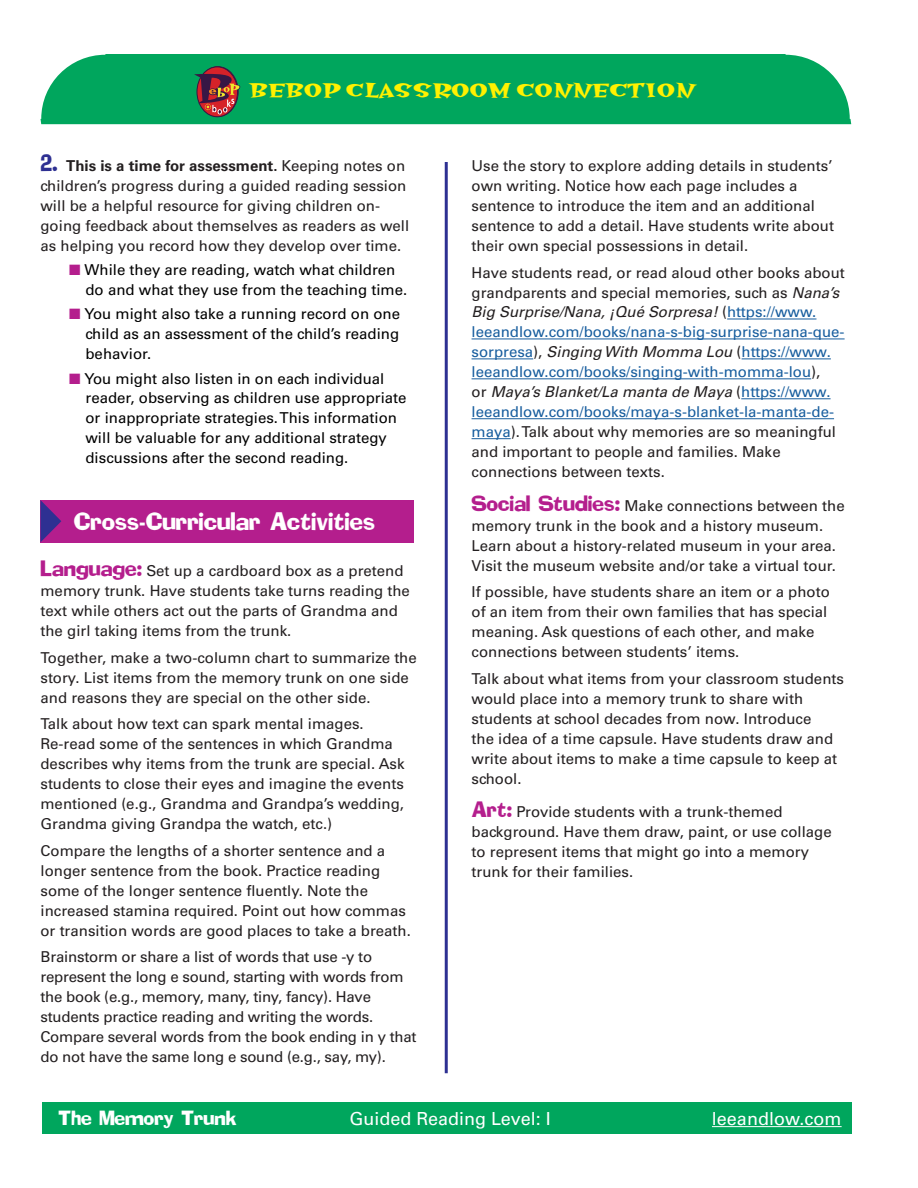
<style>
.page{position:relative;width:918px;height:1188px;background:#fff}
.page>*{position:absolute;margin:0;border:0;box-sizing:border-box;transform-origin:0 0}
.t1{font:22.5px "Hotsy Totsy Bold Mv B";color:#fff101}
.t2{font:22.2px "Addled";color:#fff}
.t3{font:18px "Univers";color:#fff}
.t4{font:18px "Addled";color:#fff}
.cross_curricular_par{font:15px/20px "Univers";color:#231f20}
.t5{font:15px/20px "Univers";color:#000}
.s1{font-family:"Addled";font-size:21px;color:#2e3092}
.s2{font-weight:700}
.s3{color:#b41e8d}
.s4{font-family:"Addled";font-size:19.5px;color:#b41e8d}
.s5{font-style:italic}
.s6{color:#175d9e}
</style>
<div class="page">
<div style="left:40px;top:54px;width:811px;height:70px;background:#00a65d"></div>
<hr style="left:445px;top:162px;width:3px;height:911px;background:#2e3092">
<div style="left:42px;top:1102px;width:810px;height:31px;background:#00a65d"></div>
<hr style="left:712px;top:1126px;width:130px;height:1px;background:#fff">
<svg style="left:197px;top:67px;width:41px;height:50px"></svg>
<div style="left:196px;top:66px;width:42px;height:51px;border:1px solid #371745;border-radius:50%"></div>
<svg style="left:194px;top:74px;width:46px;height:40px;background:#784b43"></svg>
<div style="left:41px;top:500px;width:373px;height:43px;background:#b41e8d"></div>
<svg style="left:40px;top:500px;width:21px;height:42px"></svg>
<hr style="left:727px;top:319px;width:89px;height:1px;background:#175d9e">
<hr style="left:472px;top:339px;width:373px;height:1px;background:#175d9e">
<hr style="left:472px;top:359px;width:61px;height:1px;background:#175d9e">
<hr style="left:742px;top:359px;width:89px;height:1px;background:#175d9e">
<hr style="left:472px;top:378px;width:339px;height:1px;background:#175d9e">
<hr style="left:741px;top:398px;width:90px;height:1px;background:#175d9e">
<hr style="left:472px;top:418px;width:362px;height:1px;background:#175d9e">
<hr style="left:472px;top:438px;width:39px;height:1px;background:#175d9e">
<h1 class="t1" style="left:249px;top:79px;width:447px">BEBOP CLASSROOM CONNECTION</h1>
<p class="cross_curricular_par" style="left:40px;top:156px;width:370px"><span class="s1">2.</span> <span class="s2">This is a time for assessment.</span> Keeping notes on children’s progress during a guided reading session will be a helpful resource for giving children on&shy;going feedback about themselves as readers as well as helping you record how they develop over time.</p>
<p class="t5" style="left:86px;top:260px;width:323px;text-indent:-16px"><span class="s3">■</span> While they are reading, watch what children do and what they use from the teaching time.</p>
<p class="t5" style="left:86px;top:304px;width:316px;text-align:justify;text-indent:-16px"><span class="s3">■</span> You might also take a running record on one child as an assessment of the child’s reading behavior.</p>
<p class="t5" style="left:86px;top:368px;width:323px;text-indent:-16px"><span class="s3">■</span> You might also listen in on each individual reader, observing as children use appropriate or inappropriate strategies. This information will be valuable for any additional strategy discussions after the second reading.</p>
<p class="t2" style="left:74px;top:513px;width:303px">Cross-Curricular Activities</p>
<p class="cross_curricular_par" style="left:40px;top:561px;width:371px"><span class="s4">Language:</span> Set up a cardboard box as a pretend memory trunk. Have students take turns reading the text while others act out the parts of Grandma and the girl taking items from the trunk.</p>
<p class="cross_curricular_par" style="left:40px;top:648px;width:378px">Together, make a two-column chart to summarize the story. List items from the memory trunk on one side and reasons they are special on the other side.</p>
<p class="cross_curricular_par" style="left:40px;top:714px;width:366px">Talk about how text can spark mental images.<br>Re-read some of the sentences in which Grandma describes why items from the trunk are special. Ask students to close their eyes and imagine the events mentioned (e.g., Grandma and Grandpa’s wedding, Grandma giving Grandpa the watch, etc.)</p>
<p class="cross_curricular_par" style="left:40px;top:841px;width:372px">Compare the lengths of a shorter sentence and a longer sentence from the book. Practice reading some of the longer sentence fluently. Note the increased stamina required. Point out how commas or transition words are good places to take a breath.</p>
<p class="cross_curricular_par" style="left:40px;top:947px;width:378px">Brainstorm or share a list of words that use -y to represent the long e sound, starting with words from the book (e.g., memory, many, tiny, fancy). Have students practice reading and writing the words.<br>Compare several words from the book ending in y that do not have the same long e sound (e.g., say, my).</p>
<p class="cross_curricular_par" style="left:472px;top:156px;width:364px">Use the story to explore adding details in students’ own writing. Notice how each page includes a sentence to introduce the item and an additional sentence to add a detail. Have students write about their own special possessions in detail.</p>
<p class="cross_curricular_par" style="left:472px;top:262px;width:375px">Have students read, or read aloud other books about grandparents and special memories, such as <span class="s5">Nana’s Big Surprise/Nana, ¡Qué Sorpresa!</span> (<span class="s6">https://www. leeandlow.com/books/nana-s-big-surprise-nana-que&shy;sorpresa</span>), <span class="s5">Singing With Momma Lou</span> (<span class="s6">https://www. leeandlow.com/books/singing-with-momma-lou</span>),<br>or <span class="s5">Maya’s Blanket/La manta de Maya</span> (<span class="s6">https://www. leeandlow.com/books/maya-s-blanket-la-manta-de&shy;maya</span>). Talk about why memories are so meaningful and important to people and families. Make connections between texts.</p>
<p class="cross_curricular_par" style="left:472px;top:496px;width:375px"><span class="s4">Social Studies:</span> Make connections between the memory trunk in the book and a history museum.<br>Learn about a history-related museum in your area.<br>Visit the museum website and/or take a virtual tour.</p>
<p class="cross_curricular_par" style="left:472px;top:582px;width:360px">If possible, have students share an item or a photo of an item from their own families that has special meaning. Ask questions of each other, and make connections between students’ items.</p>
<p class="cross_curricular_par" style="left:472px;top:669px;width:374px">Talk about what items from your classroom students would place into a memory trunk to share with students at school decades from now. Introduce<br>the idea of a time capsule. Have students draw and write about items to make a time capsule to keep at school.</p>
<p class="cross_curricular_par" style="left:472px;top:802px;width:362px"><span class="s4">Art:</span> Provide students with a trunk-themed background. Have them draw, paint, or use collage to represent items that might go into a memory trunk for their families.</p>
<p class="t4" style="left:59px;top:1110px;width:180px">The Memory Trunk</p>
<p class="t3" style="left:349px;top:1108px;width:203px">Guided Reading Level: I</p>
<p class="t3" style="left:712px;top:1108px;width:131px">leeandlow.com</p>
</div>
